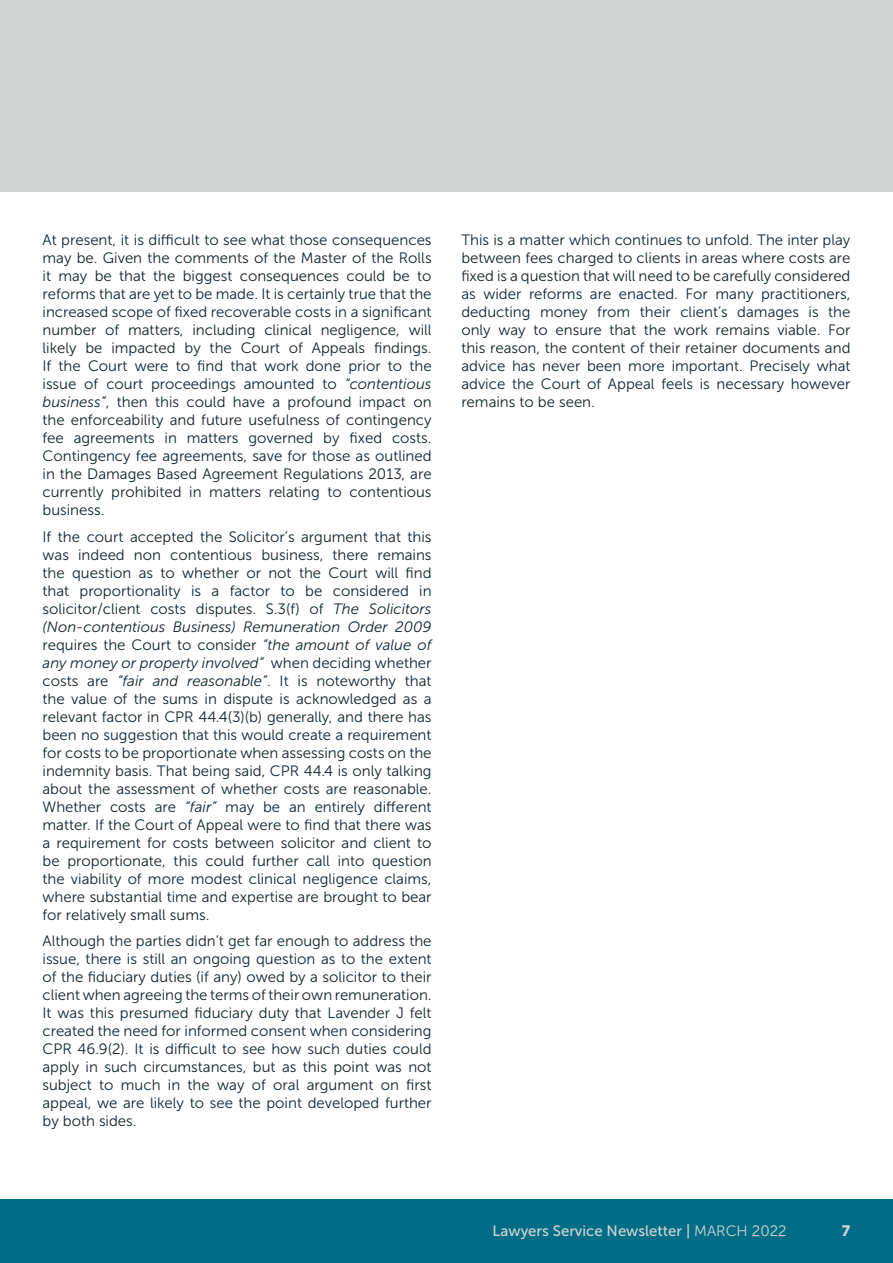
<style>
.page{position:relative;width:893px;height:1263px;background:#fff}
.page>*{position:absolute;margin:0;border:0;box-sizing:border-box;transform-origin:0 0}
.t1{font:15px/18px "Museo Sans 300";color:#112530;text-align:justify}
.t2{font:15px "Museo Sans 500";color:#cfd4d2}
.t3{font:15px "Museo Sans 900";color:#cfd4d2}
.s1{font-style:italic}
.s2{font-family:"Museo Sans 300"}
</style>
<div class="page">
<div style="left:0;top:1199px;width:893px;height:64px;background:#006c85"></div>
<div style="left:0;top:0;width:893px;height:191px;background:#cfd4d2"></div>
<p class="t1" style="left:43px;top:231px;width:391px">At present, it is difficult to see what those consequences may be. Given the comments of the Master of the Rolls it may be that the biggest consequences could be to reforms that are yet to be made. It is certainly true that the increased scope of fixed recoverable costs in a significant number of matters, including clinical negligence, will likely be impacted by the Court of Appeals findings.<br>If the Court were to find that work done prior to the issue of court proceedings amounted to <span class="s1">“contentious business”</span>, then this could have a profound impact on the enforceability and future usefulness of contingency fee agreements in matters governed by fixed costs.<br>Contingency fee agreements, save for those as outlined in the Damages Based Agreement Regulations 2013, are currently prohibited in matters relating to contentious business.</p>
<p class="t1" style="left:43px;top:528px;width:391px">If the court accepted the Solicitor’s argument that this was indeed non contentious business, there remains the question as to whether or not the Court will find that proportionality is a factor to be considered in solicitor/client costs disputes. S.3(f) of <span class="s1">The Solicitors (Non-contentious Business) Remuneration Order 2009 </span>requires the Court to consider <span class="s1">“the amount of value of any money or property involved”</span> when deciding whether costs are <span class="s1">“fair and reasonable”</span>. It is noteworthy that the value of the sums in dispute is acknowledged as a relevant factor in CPR 44.4(3)(b) generally, and there has been no suggestion that this would create a requirement for costs to be proportionate when assessing costs on the indemnity basis. That being said, CPR 44.4 is only talking about the assessment of whether costs are reasonable.<br>Whether costs are <span class="s1">“fair”</span> may be an entirely different matter. If the Court of Appeal were to find that there was a requirement for costs between solicitor and client to be proportionate, this could further call into question the viability of more modest clinical negligence claims, where substantial time and expertise are brought to bear for relatively small sums.</p>
<p class="t1" style="left:43px;top:932px;width:391px">Although the parties didn’t get far enough to address the issue, there is still an ongoing question as to the extent of the fiduciary duties (if any) owed by a solicitor to their client when agreeing the terms of their own remuneration.<br>It was this presumed fiduciary duty that Lavender J felt created the need for informed consent when considering CPR 46.9(2). It is difficult to see how such duties could apply in such circumstances, but as this point was not subject to much in the way of oral argument on first appeal, we are likely to see the point developed further by both sides.</p>
<p class="t1" style="left:461px;top:231px;width:391px">This is a matter which continues to unfold. The inter play between fees charged to clients in areas where costs are fixed is a question that will need to be carefully considered as wider reforms are enacted. For many practitioners, deducting money from their client’s damages is the only way to ensure that the work remains viable. For this reason, the content of their retainer documents and advice has never been more important. Precisely what advice the Court of Appeal feels is necessary however remains to be seen.</p>
<p class="t2" style="left:493px;top:1222px;width:296px">Lawyers Service Newsletter | <span class="s2">MARCH 2022</span></p>
<p class="t3" style="left:842px;top:1222px;width:10px">7</p>
</div>
